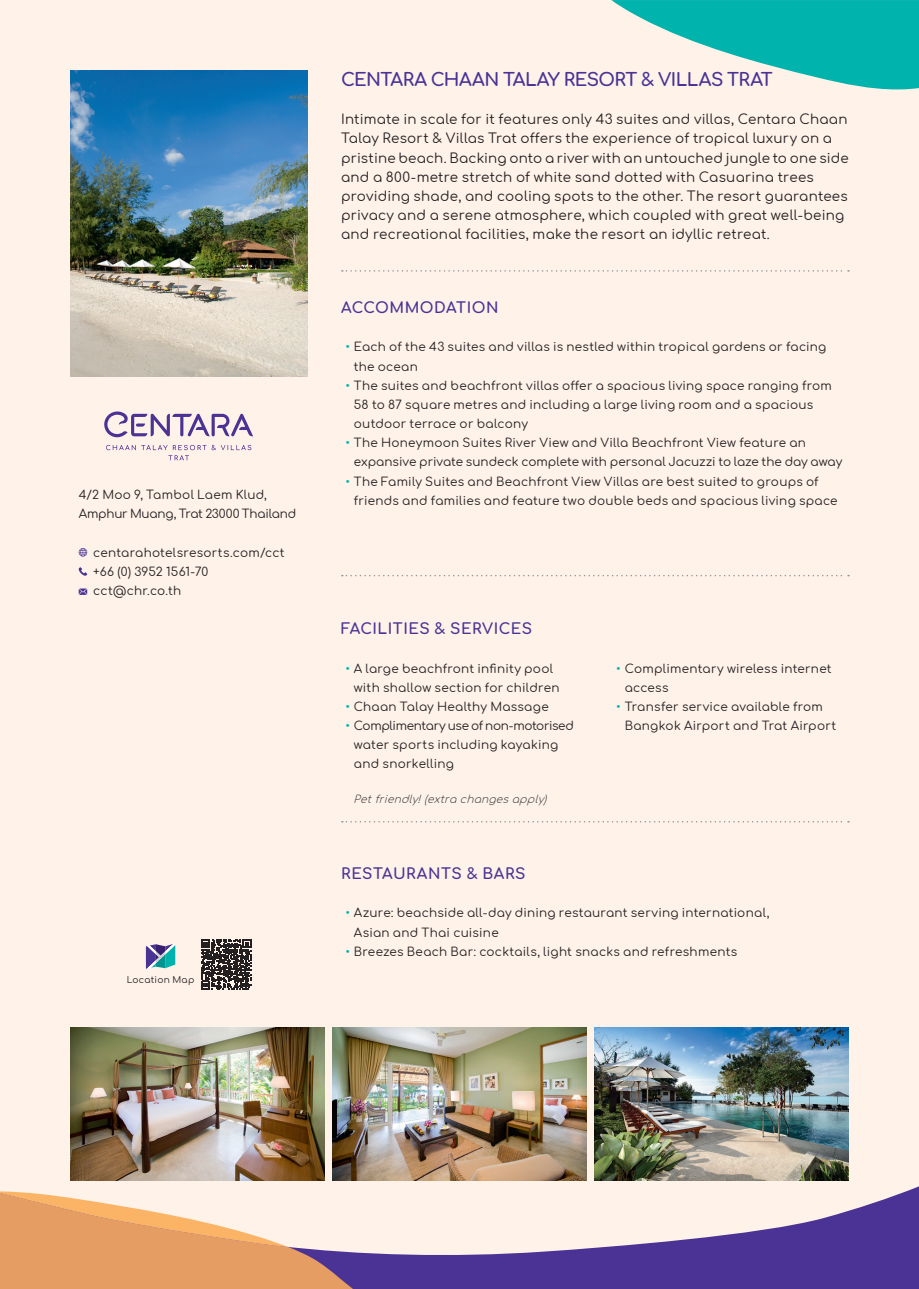
<style>
.page{position:relative;width:919px;height:1289px;background:#fff}
.page>*{position:absolute;margin:0;border:0;box-sizing:border-box;transform-origin:0 0}
.t1{font:700 18px "Comfortaa";letter-spacing:-.025em;color:#4a3394}
.t2{font:700 15px "Comfortaa";letter-spacing:.035em;color:#4a3394}
.t3{font:13.5px/19.2px "Comfortaa";letter-spacing:.015em;color:#231f20}
.t4{font:12px/19.2px "Comfortaa";letter-spacing:.02em;color:#231f20}
.t5{font:12px/19.2px "Comfortaa";letter-spacing:-.01em;color:#231f20}
.t6{font:italic 300 10.5px "Comfortaa";color:#404040}
.t7{font:9px "Comfortaa";letter-spacing:.025em;color:#231f20}
.s1{color:#00b2ad}
</style>
<div class="page">
<div style="left:0;top:0;width:918px;height:1288px;background:#fef2e9"></div>
<svg style="left:353px;top:1186px;width:565px;height:102px"></svg>
<svg style="left:0;top:1191px;width:353px;height:97px"></svg>
<svg style="left:342px;top:270px;width:507px;height:2px"></svg>
<svg style="left:342px;top:575px;width:507px;height:1px"></svg>
<svg style="left:342px;top:821px;width:507px;height:1px"></svg>
<svg style="left:79px;top:548px;width:8px;height:8px"></svg>
<svg style="left:79px;top:567px;width:8px;height:8px"></svg>
<svg style="left:79px;top:588px;width:8px;height:7px"></svg>
<img style="left:70px;top:1027px;width:254px;height:153px">
<img style="left:332px;top:1027px;width:254px;height:153px">
<svg style="left:611px;top:0;width:307px;height:89px"></svg>
<img style="left:595px;top:1027px;width:253px;height:153px">
<img style="left:70px;top:70px;width:237px;height:306px">
<svg style="left:146px;top:943px;width:29px;height:25px"></svg>
<svg style="left:104px;top:411px;width:149px;height:26px"></svg>
<svg style="left:106px;top:445px;width:145px;height:15px"></svg>
<svg style="left:201px;top:939px;width:50px;height:50px"></svg>
<p class="t5" style="left:79px;top:483px;width:219px">4/2 Moo 9, Tambol Laem Klud,<br>Amphur Muang, Trat 23000 Thailand</p>
<p class="t4" style="left:93px;top:541px;width:193px">centarahotelsresorts.com/cct +66 (0) 3952 1561-70 cct@chr.co.th</p>
<p class="t7" style="left:127px;top:971px;width:69px">Location Map</p>
<h1 class="t1" style="left:341px;top:63px;width:433px">CENTARA CHAAN TALAY RESORT &amp; VILLAS TRAT</h1>
<p class="t3" style="left:341px;top:108px;width:509px">Intimate in scale for it features only 43 suites and villas, Centara Chaan Talay Resort &amp; Villas Trat offers the experience of tropical luxury on a pristine beach. Backing onto a river with an untouched jungle to one side and a 800-metre stretch of white sand dotted with Casuarina trees providing shade, and cooling spots to the other. The resort guarantees privacy and a serene atmosphere, which coupled with great well-being and recreational facilities, make the resort an idyllic retreat.</p>
<p class="t2" style="left:341px;top:294px;width:159px">ACCOMMODATION</p>
<p class="t4" style="left:354px;top:336px;width:474px;text-indent:-9px"><span class="s1">•</span> Each of the 43 suites and villas is nestled within tropical gardens or facing the ocean</p>
<p class="t4" style="left:354px;top:374px;width:479px;text-indent:-9px"><span class="s1">•</span> The suites and beachfront villas offer a spacious living space ranging from<br>58 to 87 square metres and including a large living room and a spacious outdoor terrace or balcony</p>
<p class="t4" style="left:354px;top:431px;width:490px;text-indent:-9px"><span class="s1">•</span> The Honeymoon Suites River View and Villa Beachfront View feature an expansive private sundeck complete with personal Jacuzzi to laze the day away</p>
<p class="t4" style="left:354px;top:470px;width:485px;text-indent:-9px"><span class="s1">•</span> The Family Suites and Beachfront View Villas are best suited to groups of friends and families and feature two double beds and spacious living space</p>
<p class="t2" style="left:341px;top:615px;width:192px">FACILITIES &amp; SERVICES</p>
<p class="t4" style="left:354px;top:657px;width:207px;text-indent:-9px"><span class="s1">•</span> A large beachfront infinity pool with shallow section for children</p>
<p class="t4" style="left:345px;top:695px;width:205px"><span class="s1">•</span> Chaan Talay Healthy Massage</p>
<p class="t4" style="left:354px;top:714px;width:221px;text-indent:-9px"><span class="s1">•</span> Complimentary use of non-motorised water sports including kayaking and snorkelling</p>
<p class="t6" style="left:353px;top:790px;width:196px">Petfriendly!(extrachangesapply)</p>
<p class="t4" style="left:624px;top:657px;width:208px;text-indent:-9px"><span class="s1">•</span> Complimentary wireless internet access</p>
<p class="t4" style="left:624px;top:695px;width:213px;text-indent:-9px"><span class="s1">•</span> Transfer service available from<br>Bangkok Airport and Trat Airport</p>
<p class="t2" style="left:341px;top:859px;width:186px">RESTAURANTS &amp; BARS</p>
<p class="t4" style="left:354px;top:901px;width:417px;text-indent:-9px"><span class="s1">•</span> Azure: beachside all-day dining restaurant serving international,<br>Asian and Thai cuisine</p>
<p class="t4" style="left:345px;top:940px;width:393px"><span class="s1">•</span> Breezes Beach Bar: cocktails, light snacks and refreshments</p>
</div>
